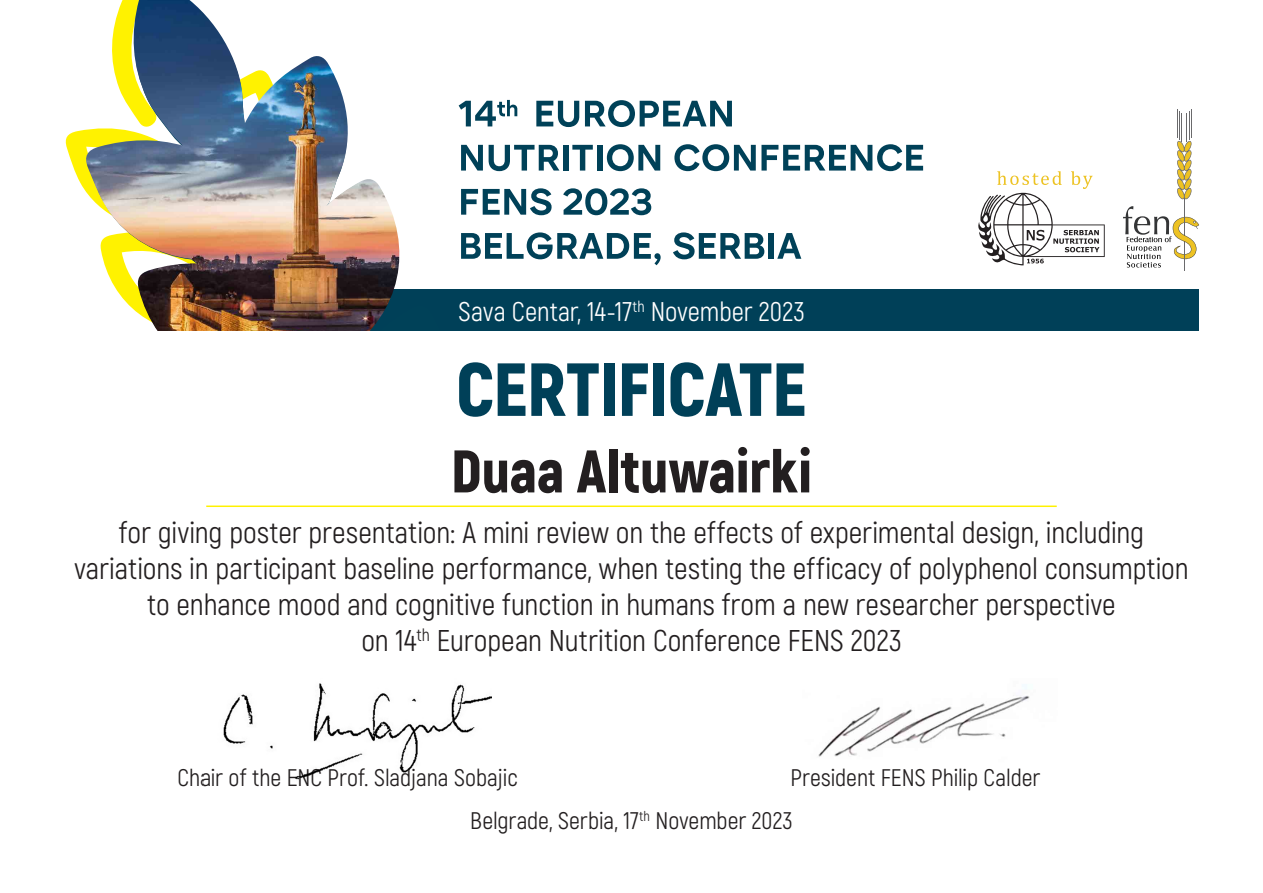
<style>
.page{position:relative;width:1263px;height:893px;background:#fff}
.page>*{position:absolute;margin:0;border:0;box-sizing:border-box;transform-origin:0 0}
.cert{font:900 75px "Akrobat";letter-spacing:-.01em;color:#004058}
.ime{font:900 60px "Akrobat";letter-spacing:-.005em;color:#231f20}
.for{font:30px/36px "Akrobat";color:#231f20;text-align:center}
.konf_datum{font:27px "Akrobat";letter-spacing:.005em;color:#fff}
.datum{font:24px "Akrobat";letter-spacing:-.005em;color:#231f20}
</style>
<div class="page">
<div style="left:280px;top:289px;width:919px;height:43px;background:#004058"></div>
<svg style="left:65px;top:129px;width:20px;height:61px"></svg>
<img style="left:85px;top:0;width:316px;height:332px">
<svg style="left:1123px;top:109px;width:76px;height:162px"></svg>
<svg style="left:978px;top:171px;width:127px;height:94px"></svg>
<img style="left:223px;top:683px;width:269px;height:97px">
<img style="left:818px;top:684px;width:212px;height:73px">
<svg style="left:459px;top:100px;width:58px;height:26px"></svg>
<svg style="left:536px;top:101px;width:43px;height:26px"></svg>
<svg style="left:585px;top:100px;width:147px;height:27px"></svg>
<svg style="left:461px;top:145px;width:22px;height:26px"></svg>
<svg style="left:489px;top:145px;width:70px;height:26px"></svg>
<div style="left:563px;top:145px;width:5px;height:26px;background:#004158"></div>
<svg style="left:572px;top:145px;width:21px;height:26px"></svg>
<div style="left:597px;top:145px;width:5px;height:26px;background:#004158"></div>
<svg style="left:607px;top:144px;width:53px;height:27px"></svg>
<svg style="left:674px;top:144px;width:249px;height:27px"></svg>
<svg style="left:461px;top:188px;width:91px;height:27px"></svg>
<svg style="left:563px;top:188px;width:88px;height:27px"></svg>
<svg style="left:461px;top:232px;width:200px;height:33px"></svg>
<svg style="left:673px;top:232px;width:91px;height:27px"></svg>
<div style="left:768px;top:233px;width:6px;height:26px;background:#004158"></div>
<svg style="left:777px;top:233px;width:24px;height:26px"></svg>
<hr style="left:206px;top:505px;width:851px;height:2px;background:#fff200">
<p class="konf_datum" style="left:459px;top:295px;width:348px">Sava Centar, 14-17<sup>th</sup> November 2023</p>
<p class="cert" style="left:456px;top:341px;width:352px">CERTIFICATE</p>
<p class="ime" style="left:451px;top:432px;width:363px">Duaa Altuwairki</p>
<p class="for" style="left:74px;top:514px;width:1116px">for giving poster presentation: A mini review on the effects of experimental design, including variations in participant baseline performance, when testing the efficacy of polyphenol consumption to enhance mood and cognitive function in humans from a new researcher perspective</p>
<p class="for" style="left:361px;top:622px;width:542px">on 14<sup>th</sup> European Nutrition Conference FENS 2023</p>
<p class="datum" style="left:177px;top:764px;width:342px">Chair of the ENC Prof. Sladjana Sobajic</p>
<p class="datum" style="left:790px;top:764px;width:251px">President FENS Philip Calder</p>
<p class="datum" style="left:470px;top:806px;width:324px">Belgrade, Serbia, 17<sup>th</sup> November 2023</p>
</div>
